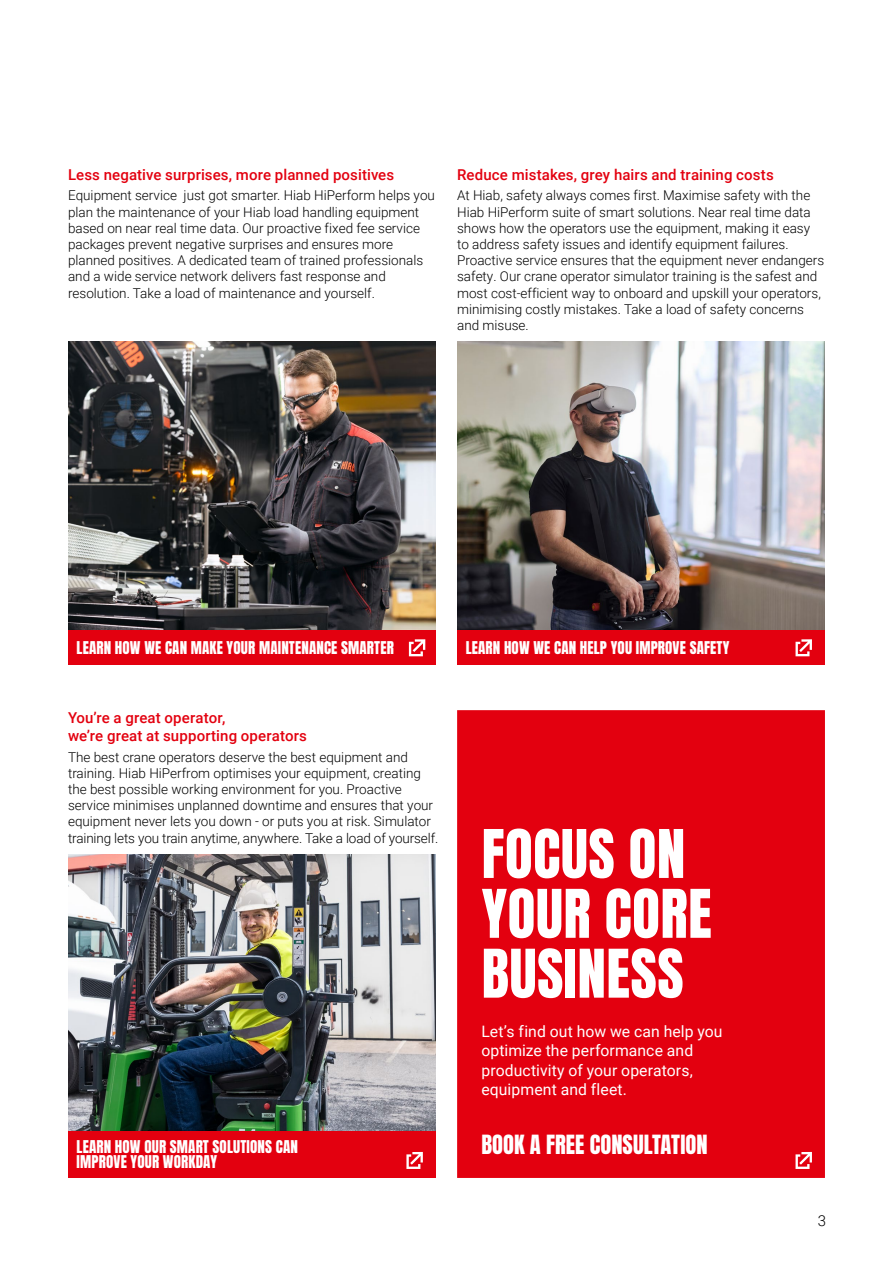
<style>
.page{position:relative;width:893px;height:1263px;background:#fff}
.page>*{position:absolute;margin:0;border:0;box-sizing:border-box;transform-origin:0 0}
.t1{font:57px/59.8px "Anton";letter-spacing:.01em;color:#fff}
.t2{font:22.5px "Anton";color:#fff}
.t3{font:15.75px/19.5px "Roboto";letter-spacing:.005em;color:#fff}
.t4{font:500 15px/18px "Roboto";letter-spacing:.01em;color:#e3000f}
.t5{font:15px/15.8px "Anton";letter-spacing:.01em;color:#fff}
.t6{font:300 15px "Roboto";color:#000}
.t7{font:300 13.5px/16.2px "Roboto";color:#000}
</style>
<div class="page">
<div style="left:459px;top:712px;width:364px;height:464px;background:#e3000f"></div>
<div style="left:457px;top:710px;width:368px;height:468px;border:3px solid #e3000f"></div>
<img style="left:68px;top:342px;width:368px;height:288px">
<img style="left:457px;top:342px;width:368px;height:288px">
<div style="left:68px;top:630px;width:368px;height:35px;background:#e3000f"></div>
<svg style="left:409px;top:639px;width:16px;height:17px"></svg>
<div style="left:457px;top:630px;width:368px;height:35px;background:#e3000f"></div>
<svg style="left:795px;top:639px;width:17px;height:17px"></svg>
<svg style="left:795px;top:1152px;width:17px;height:17px"></svg>
<img style="left:68px;top:854px;width:368px;height:277px">
<div style="left:68px;top:1131px;width:368px;height:46px;background:#e3000f"></div>
<svg style="left:406px;top:1152px;width:17px;height:17px"></svg>
<p class="t4" style="left:68px;top:165px;width:328px">Less negative surprises, more planned positives</p>
<p class="t7" style="left:68px;top:187px;width:368px">Equipment service just got smarter. Hiab HiPerform helps you plan the maintenance of your Hiab load handling equipment based on near real time data. Our proactive fixed fee service packages prevent negative surprises and ensures more planned positives. A dedicated team of trained professionals and a wide service network delivers fast response and resolution. Take a load of maintenance and yourself.</p>
<p class="t4" style="left:457px;top:165px;width:318px">Reduce mistakes, grey hairs and training costs</p>
<p class="t7" style="left:457px;top:187px;width:369px">At Hiab, safety always comes first. Maximise safety with the Hiab HiPerform suite of smart solutions. Near real time data shows how the operators use the equipment, making it easy to address safety issues and identify equipment failures.<br>Proactive service ensures that the equipment never endangers safety. Our crane operator simulator training is the safest and most cost-efficient way to onboard and upskill your operators, minimising costly mistakes. Take a load of safety concerns and misuse.</p>
<p class="t5" style="left:77px;top:641px;width:319px">LEARN HOW WE CAN MAKE YOUR MAINTENANCE SMARTER</p>
<p class="t5" style="left:466px;top:641px;width:265px">LEARN HOW WE CAN HELP YOU IMPROVE SAFETY</p>
<p class="t4" style="left:68px;top:708px;width:240px">You’re a great operator,<br>we’re great at supporting operators</p>
<p class="t7" style="left:68px;top:748px;width:372px">The best crane operators deserve the best equipment and training. Hiab HiPerfrom optimises your equipment, creating the best possible working environment for you. Proactive service minimises unplanned downtime and ensures that your equipment never lets you down - or puts you at risk. Simulator training lets you train anytime, anywhere. Take a load of yourself.</p>
<p class="t5" style="left:77px;top:1140px;width:223px">LEARN HOW OUR SMART SOLUTIONS CAN<br>IMPROVE YOUR WORKDAY</p>
<h1 class="t1" style="left:482px;top:828px;width:232px">FOCUS ON<br>YOUR CORE<br>BUSINESS</h1>
<p class="t3" style="left:481px;top:1021px;width:243px">Let’s find out how we can help you optimize the performance and productivity of your operators, equipment and fleet.</p>
<h2 class="t2" style="left:481px;top:1133px;width:228px">BOOK A FREE CONSULTATION</h2>
<p class="t6" style="left:818px;top:1210px;width:10px">3</p>
</div>
